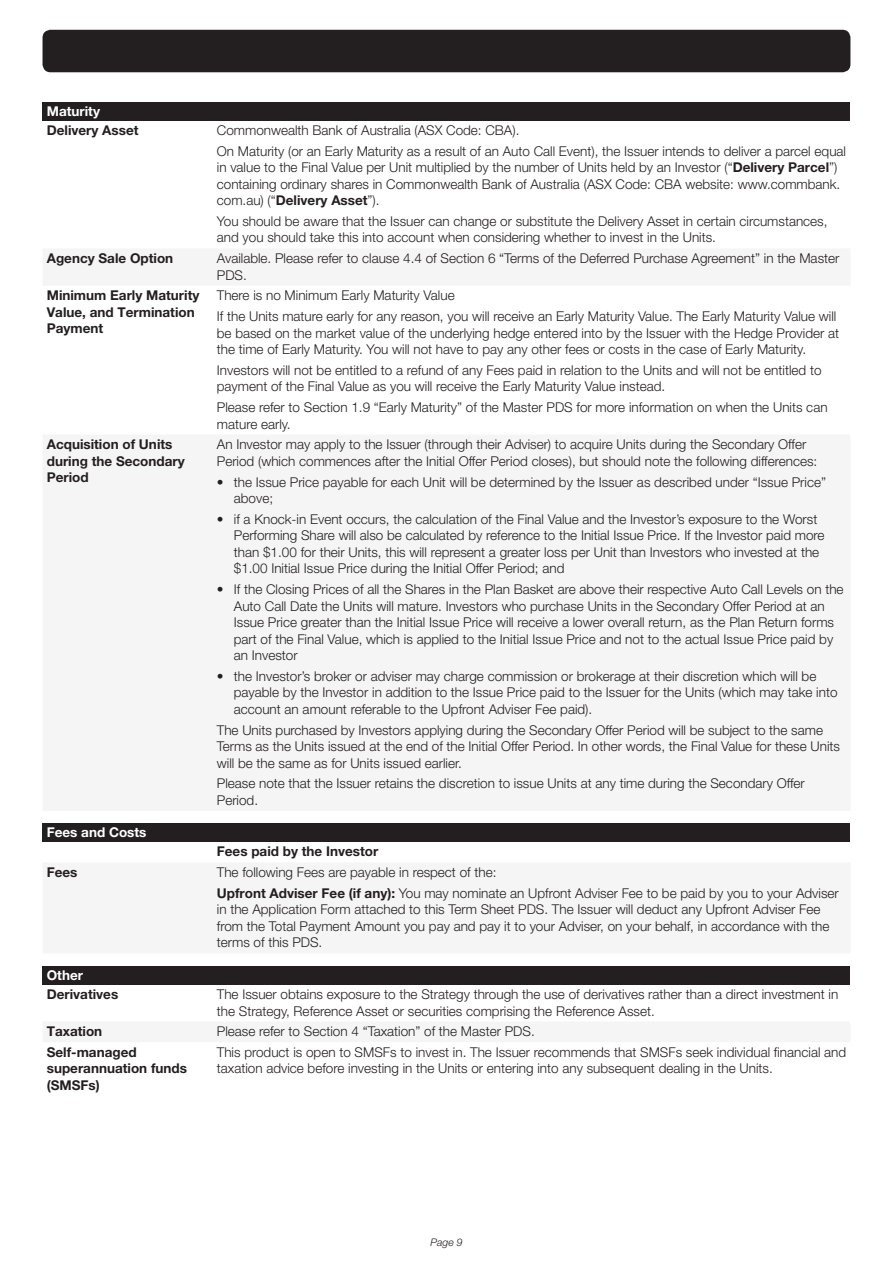
<style>
.page{position:relative;width:893px;height:1263px;background:#fff}
.page>*{position:absolute;margin:0;border:0;box-sizing:border-box;transform-origin:0 0}
.t1{font:300 13.5px/16.5px "Helvetica Neue LT Pro";color:#231f20}
.t2{font:700 13.5px/16.5px "Helvetica Neue LT Pro";color:#231f20}
.t3{font:700 13.5px "Helvetica Neue LT Pro";color:#fff}
.t4{font:italic 300 10.5px "Helvetica Neue LT Pro";color:#231f20}
.s1{font-weight:700}
</style>
<div class="page">
<div style="left:43px;top:30px;width:807px;height:42px;background:#231f20;border-radius:8px"></div>
<div style="left:43px;top:102px;width:807px;height:18px;background:#231f20"></div>
<div style="left:43px;top:823px;width:807px;height:19px;background:#231f20"></div>
<div style="left:43px;top:966px;width:807px;height:18px;background:#231f20"></div>
<p class="t3" style="left:47px;top:103px;width:55px">Maturity</p>
<p class="t2" style="left:47px;top:122px;width:93px">Delivery Asset</p>
<p class="t1" style="left:217px;top:119px;width:631px;line-height:20.7px">Commonwealth Bank of Australia (ASX Code: CBA).<br>On Maturity (or an Early Maturity as a result of an Auto Call Event), the Issuer intends to deliver a parcel equal</p>
<p class="t1" style="left:217px;top:159px;width:625px">in value to the Final Value per Unit multiplied by the number of Units held by an Investor (“<span class="s1">Delivery Parcel</span>”) containing ordinary shares in Commonwealth Bank of Australia (ASX Code: CBA website: www.commbank. com.au) (“<span class="s1">Delivery Asset</span>”).</p>
<p class="t1" style="left:217px;top:213px;width:612px">You should be aware that the Issuer can change or substitute the Delivery Asset in certain circumstances, and you should take this into account when considering whether to invest in the Units.</p>
<p class="t2" style="left:47px;top:250px;width:128px">Agency Sale Option</p>
<p class="t1" style="left:217px;top:250px;width:624px">Available. Please refer to clause 4.4 of Section 6 “Terms of the Deferred Purchase Agreement” in the Master<br>PDS.</p>
<p class="t2" style="left:47px;top:287px;width:154px">Minimum Early Maturity<br>Value, and Termination<br>Payment</p>
<p class="t1" style="left:217px;top:285px;width:621px;line-height:20.7px">There is no Minimum Early Maturity Value<br>If the Units mature early for any reason, you will receive an Early Maturity Value. The Early Maturity Value will</p>
<p class="t1" style="left:217px;top:324px;width:624px">be based on the market value of the underlying hedge entered into by the Issuer with the Hedge Provider at the time of Early Maturity. You will not have to pay any other fees or costs in the case of Early Maturity.</p>
<p class="t1" style="left:217px;top:361px;width:606px">Investors will not be entitled to a refund of any Fees paid in relation to the Units and will not be entitled to payment of the Final Value as you will receive the Early Maturity Value instead.</p>
<p class="t1" style="left:217px;top:399px;width:612px">Please refer to Section 1.9 “Early Maturity” of the Master PDS for more information on when the Units can mature early.</p>
<p class="t2" style="left:47px;top:436px;width:140px">Acquisition of Units during the Secondary<br>Period</p>
<p class="t1" style="left:217px;top:436px;width:602px">An Investor may apply to the Issuer (through their Adviser) to acquire Units during the Secondary Offer<br>Period (which commences after the Initial Offer Period closes), but should note the following differences:</p>
<p class="t1" style="left:234px;top:473px;width:594px;text-indent:-17px">• the Issue Price payable for each Unit will be determined by the Issuer as described under “Issue Price” above;</p>
<p class="t1" style="left:234px;top:510px;width:592px;text-indent:-17px">• if a Knock-in Event occurs, the calculation of the Final Value and the Investor’s exposure to the Worst Performing Share will also be calculated by reference to the Initial Issue Price. If the Investor paid more than $1.00 for their Units, this will represent a greater loss per Unit than Investors who invested at the $1.00 Initial Issue Price during the Initial Offer Period; and</p>
<p class="t1" style="left:234px;top:581px;width:611px;text-indent:-17px">• If the Closing Prices of all the Shares in the Plan Basket are above their respective Auto Call Levels on the Auto Call Date the Units will mature. Investors who purchase Units in the Secondary Offer Period at an Issue Price greater than the Initial Issue Price will receive a lower overall return, as the Plan Return forms part of the Final Value, which is applied to the Initial Issue Price and not to the actual Issue Price paid by an Investor</p>
<p class="t1" style="left:234px;top:667px;width:605px;text-indent:-17px">• the Investor’s broker or adviser may charge commission or brokerage at their discretion which will be payable by the Investor in addition to the Issue Price paid to the Issuer for the Units (which may take into account an amount referable to the Upfront Adviser Fee paid).</p>
<p class="t1" style="left:217px;top:721px;width:625px">The Units purchased by Investors applying during the Secondary Offer Period will be subject to the same<br>Terms as the Units issued at the end of the Initial Offer Period. In other words, the Final Value for these Units will be the same as for Units issued earlier.</p>
<p class="t1" style="left:217px;top:775px;width:589px">Please note that the Issuer retains the discretion to issue Units at any time during the Secondary Offer<br>Period.</p>
<p class="t3" style="left:47px;top:824px;width:101px">Fees and Costs</p>
<p class="t2" style="left:217px;top:843px;width:163px">Fees paid by the Investor</p>
<p class="t2" style="left:47px;top:864px;width:32px">Fees</p>
<p class="t1" style="left:217px;top:862px;width:623px;line-height:20.7px">The following Fees are payable in respect of the:<br><span class="s1">Upfront Adviser Fee (if any):</span> You may nominate an Upfront Adviser Fee to be paid by you to your Adviser</p>
<p class="t1" style="left:217px;top:901px;width:614px">in the Application Form attached to this Term Sheet PDS. The Issuer will deduct any Upfront Adviser Fee from the Total Payment Amount you pay and pay it to your Adviser, on your behalf, in accordance with the terms of this PDS.</p>
<p class="t3" style="left:47px;top:967px;width:38px">Other</p>
<p class="t2" style="left:47px;top:986px;width:73px">Derivatives</p>
<p class="t1" style="left:217px;top:986px;width:623px">The Issuer obtains exposure to the Strategy through the use of derivatives rather than a direct investment in the Strategy, Reference Asset or securities comprising the Reference Asset.</p>
<p class="t2" style="left:47px;top:1023px;width:57px">Taxation</p>
<p class="t1" style="left:217px;top:1023px;width:319px">Please refer to Section 4 “Taxation” of the Master PDS.</p>
<p class="t2" style="left:47px;top:1043px;width:142px">Self-managed superannuation funds (SMSFs)</p>
<p class="t1" style="left:217px;top:1043px;width:631px">This product is open to SMSFs to invest in. The Issuer recommends that SMSFs seek individual financial and taxation advice before investing in the Units or entering into any subsequent dealing in the Units.</p>
<p class="t4" style="left:430px;top:1236px;width:34px">Page 9</p>
</div>
